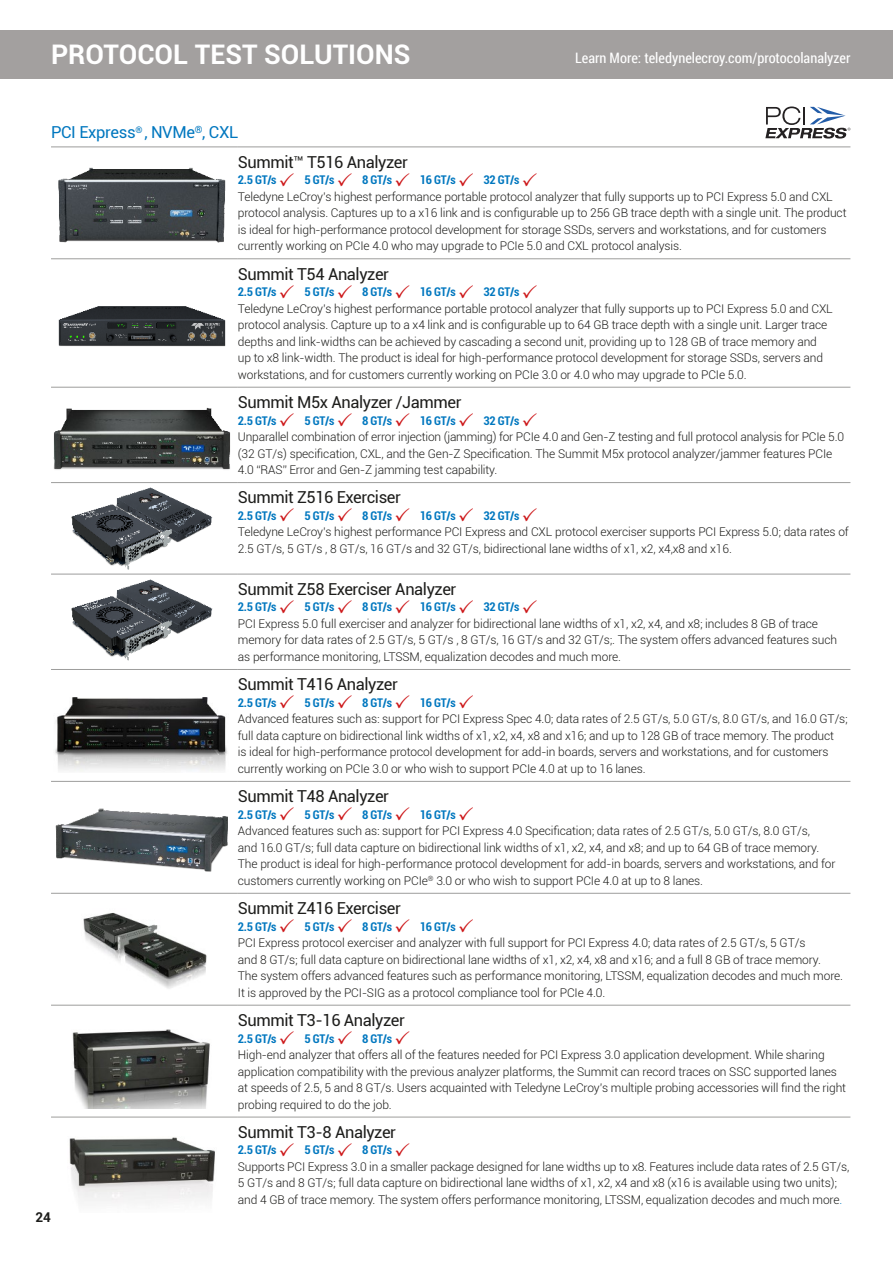
<style>
.page{position:relative;width:893px;height:1263px;background:#fff}
.page>*{position:absolute;margin:0;border:0;box-sizing:border-box;transform-origin:0 0}
.t1{font:700 27px "Roboto";color:#fff}
.t2{font:16.5px "Roboto";letter-spacing:-.025em;color:#1d1d1b}
.t3{font:16.5px/29.4px "Roboto";letter-spacing:-.025em;color:#0077bf}
.t4{font:14.4px "Roboto Condensed";color:#fff}
.t5{font:700 13.5px "Roboto";color:#1d1d1b}
.t6{font:300 12px/16.5px "Roboto";letter-spacing:-.01em;color:#1d1d1b}
.t7{font:700 condensed 12px "Roboto";letter-spacing:-.025em;color:#0077bf}
.s1{color:#1d1d1b}
.s2{color:#0077bf}
</style>
<div class="page">
<div style="left:0;top:30px;width:893px;height:48px;background:#a3a09f"></div>
<hr style="left:51px;top:147px;width:187px;height:1px;background:#9d9d9c">
<hr style="left:238px;top:147px;width:612px;height:1px;background:#9d9d9c">
<hr style="left:51px;top:259px;width:187px;height:1px;background:#9d9d9c">
<hr style="left:238px;top:259px;width:612px;height:1px;background:#9d9d9c">
<hr style="left:51px;top:387px;width:187px;height:1px;background:#9d9d9c">
<hr style="left:238px;top:387px;width:612px;height:1px;background:#9d9d9c">
<hr style="left:51px;top:482px;width:187px;height:1px;background:#9d9d9c">
<hr style="left:238px;top:482px;width:612px;height:1px;background:#9d9d9c">
<hr style="left:51px;top:574px;width:187px;height:1px;background:#9d9d9c">
<hr style="left:238px;top:574px;width:612px;height:1px;background:#9d9d9c">
<hr style="left:51px;top:669px;width:187px;height:1px;background:#9d9d9c">
<hr style="left:238px;top:669px;width:612px;height:1px;background:#9d9d9c">
<hr style="left:51px;top:781px;width:187px;height:1px;background:#9d9d9c">
<hr style="left:238px;top:781px;width:612px;height:1px;background:#9d9d9c">
<hr style="left:51px;top:893px;width:187px;height:1px;background:#9d9d9c">
<hr style="left:238px;top:893px;width:612px;height:1px;background:#9d9d9c">
<hr style="left:51px;top:1005px;width:187px;height:1px;background:#9d9d9c">
<hr style="left:238px;top:1005px;width:612px;height:1px;background:#9d9d9c">
<hr style="left:51px;top:1117px;width:187px;height:1px;background:#9d9d9c">
<hr style="left:238px;top:1117px;width:612px;height:1px;background:#9d9d9c">
<img style="left:58px;top:167px;width:168px;height:76px">
<img style="left:58px;top:306px;width:168px;height:41px">
<img style="left:53px;top:407px;width:178px;height:63px">
<img style="left:71px;top:487px;width:142px;height:83px">
<img style="left:71px;top:579px;width:142px;height:82px">
<img style="left:55px;top:698px;width:172px;height:74px">
<img style="left:55px;top:808px;width:173px;height:64px">
<img style="left:83px;top:912px;width:124px;height:77px">
<img style="left:72px;top:1029px;width:138px;height:79px">
<img style="left:69px;top:1137px;width:146px;height:66px">
<svg style="left:765px;top:107px;width:85px;height:32px"></svg>
<h1 class="t1" style="left:51px;top:35px;width:361px">PROTOCOL TEST SOLUTIONS</h1>
<p class="t4" style="left:575px;top:48px;width:277px">Learn More: teledynelecroy.com/protocolanalyzer</p>
<h2 class="t3" style="left:238px;top:117px;width:171px;text-indent:-187px">PCI Express<sup>®</sup> , NVMe<sup>®</sup>, CXL<br><span class="s1">Summit™ T516 Analyzer</span></h2>
<p class="t7" style="left:238px;top:172px;width:40px">2.5 GT/s</p>
<p class="t7" style="left:304px;top:172px;width:31px">5 GT/s</p>
<p class="t7" style="left:362px;top:172px;width:31px">8 GT/s</p>
<p class="t7" style="left:420px;top:172px;width:37px">16 GT/s</p>
<p class="t7" style="left:484px;top:172px;width:37px">32 GT/s</p>
<p class="t6" style="left:238px;top:188px;width:610px">Teledyne LeCroy’s highest performance portable protocol analyzer that fully supports up to PCI Express 5.0 and CXL protocol analysis. Captures up to a x16 link and is configurable up to 256 GB trace depth with a single unit. The product is ideal for high-performance protocol development for storage SSDs, servers and workstations, and for customers currently working on PCIe 4.0 who may upgrade to PCIe 5.0 and CXL protocol analysis.</p>
<h2 class="t2" style="left:238px;top:262px;width:153px">Summit T54 Analyzer</h2>
<p class="t7" style="left:238px;top:283px;width:40px">2.5 GT/s</p>
<p class="t7" style="left:304px;top:283px;width:31px">5 GT/s</p>
<p class="t7" style="left:362px;top:283px;width:31px">8 GT/s</p>
<p class="t7" style="left:420px;top:283px;width:37px">16 GT/s</p>
<p class="t7" style="left:484px;top:283px;width:37px">32 GT/s</p>
<p class="t6" style="left:238px;top:300px;width:596px">Teledyne LeCroy’s highest performance portable protocol analyzer that fully supports up to PCI Express 5.0 and CXL protocol analysis. Capture up to a x4 link and is configurable up to 64 GB trace depth with a single unit. Larger trace depths and link-widths can be achieved by cascading a second unit, providing up to 128 GB of trace memory and up to x8 link-width. The product is ideal for high-performance protocol development for storage SSDs, servers and workstations, and for customers currently working on PCIe 3.0 or 4.0 who may upgrade to PCIe 5.0.</p>
<h2 class="t2" style="left:238px;top:391px;width:225px">Summit M5x Analyzer /Jammer</h2>
<p class="t7" style="left:238px;top:412px;width:40px">2.5 GT/s</p>
<p class="t7" style="left:304px;top:412px;width:31px">5 GT/s</p>
<p class="t7" style="left:362px;top:412px;width:31px">8 GT/s</p>
<p class="t7" style="left:420px;top:412px;width:37px">16 GT/s</p>
<p class="t7" style="left:484px;top:412px;width:37px">32 GT/s</p>
<p class="t6" style="left:238px;top:428px;width:608px">Unparallel combination of error injection (jamming) for PCIe 4.0 and Gen-Z testing and full protocol analysis for PCIe 5.0 (32 GT/s) specification, CXL, and the Gen-Z Specification. The Summit M5x protocol analyzer/jammer features PCIe<br>4.0 “RAS” Error and Gen-Z jamming test capability.</p>
<h2 class="t2" style="left:238px;top:486px;width:165px">Summit Z516 Exerciser</h2>
<p class="t7" style="left:238px;top:507px;width:40px">2.5 GT/s</p>
<p class="t7" style="left:304px;top:507px;width:31px">5 GT/s</p>
<p class="t7" style="left:362px;top:507px;width:31px">8 GT/s</p>
<p class="t7" style="left:420px;top:507px;width:37px">16 GT/s</p>
<p class="t7" style="left:484px;top:507px;width:37px">32 GT/s</p>
<p class="t6" style="left:238px;top:523px;width:612px">Teledyne LeCroy’s highest performance PCI Express and CXL protocol exerciser supports PCI Express 5.0; data rates of<br>2.5 GT/s, 5 GT/s , 8 GT/s, 16 GT/s and 32 GT/s, bidirectional lane widths of x1, x2, x4,x8 and x16.</p>
<h2 class="t2" style="left:238px;top:577px;width:220px">Summit Z58 Exerciser Analyzer</h2>
<p class="t7" style="left:238px;top:599px;width:40px">2.5 GT/s</p>
<p class="t7" style="left:304px;top:599px;width:31px">5 GT/s</p>
<p class="t7" style="left:362px;top:599px;width:31px">8 GT/s</p>
<p class="t7" style="left:420px;top:599px;width:37px">16 GT/s</p>
<p class="t7" style="left:484px;top:599px;width:37px">32 GT/s</p>
<p class="t6" style="left:238px;top:615px;width:601px">PCI Express 5.0 full exerciser and analyzer for bidirectional lane widths of x1, x2, x4, and x8; includes 8 GB of trace memory for data rates of 2.5 GT/s, 5 GT/s , 8 GT/s, 16 GT/s and 32 GT/s;. The system offers advanced features such as performance monitoring, LTSSM, equalization decodes and much more.</p>
<h2 class="t2" style="left:238px;top:673px;width:162px">Summit T416 Analyzer</h2>
<p class="t7" style="left:238px;top:694px;width:40px">2.5 GT/s</p>
<p class="t7" style="left:304px;top:694px;width:31px">5 GT/s</p>
<p class="t7" style="left:362px;top:694px;width:31px">8 GT/s</p>
<p class="t7" style="left:420px;top:694px;width:37px">16 GT/s</p>
<p class="t6" style="left:238px;top:710px;width:611px">Advanced features such as: support for PCI Express Spec 4.0; data rates of 2.5 GT/s, 5.0 GT/s, 8.0 GT/s, and 16.0 GT/s; full data capture on bidirectional link widths of x1, x2, x4, x8 and x16; and up to 128 GB of trace memory. The product<br>is ideal for high-performance protocol development for add-in boards, servers and workstations, and for customers currently working on PCIe 3.0 or who wish to support PCIe 4.0 at up to 16 lanes.</p>
<h2 class="t2" style="left:238px;top:785px;width:153px">Summit T48 Analyzer</h2>
<p class="t7" style="left:238px;top:806px;width:40px">2.5 GT/s</p>
<p class="t7" style="left:304px;top:806px;width:31px">5 GT/s</p>
<p class="t7" style="left:362px;top:806px;width:31px">8 GT/s</p>
<p class="t7" style="left:420px;top:806px;width:37px">16 GT/s</p>
<p class="t6" style="left:238px;top:822px;width:599px">Advanced features such as: support for PCI Express 4.0 Specification; data rates of 2.5 GT/s, 5.0 GT/s, 8.0 GT/s,<br>and 16.0 GT/s; full data capture on bidirectional link widths of x1, x2, x4, and x8; and up to 64 GB of trace memory.<br>The product is ideal for high-performance protocol development for add-in boards, servers and workstations, and for customers currently working on PCIe<sup>®</sup> 3.0 or who wish to support PCIe 4.0 at up to 8 lanes.</p>
<h2 class="t2" style="left:238px;top:897px;width:165px">Summit Z416 Exerciser</h2>
<p class="t7" style="left:238px;top:918px;width:40px">2.5 GT/s</p>
<p class="t7" style="left:304px;top:918px;width:31px">5 GT/s</p>
<p class="t7" style="left:362px;top:918px;width:31px">8 GT/s</p>
<p class="t7" style="left:420px;top:918px;width:37px">16 GT/s</p>
<p class="t6" style="left:238px;top:934px;width:607px">PCI Express protocol exerciser and analyzer with full support for PCI Express 4.0; data rates of 2.5 GT/s, 5 GT/s<br>and 8 GT/s; full data capture on bidirectional lane widths of x1, x2, x4, x8 and x16; and a full 8 GB of trace memory.<br>The system offers advanced features such as performance monitoring, LTSSM, equalization decodes and much more.<br>It is approved by the PCI-SIG as a protocol compliance tool for PCIe 4.0.</p>
<h2 class="t2" style="left:238px;top:1009px;width:169px">Summit T3-16 Analyzer</h2>
<p class="t7" style="left:238px;top:1030px;width:40px">2.5 GT/s</p>
<p class="t7" style="left:304px;top:1030px;width:31px">5 GT/s</p>
<p class="t7" style="left:362px;top:1030px;width:31px">8 GT/s</p>
<p class="t6" style="left:238px;top:1046px;width:610px">High-end analyzer that offers all of the features needed for PCI Express 3.0 application development. While sharing application compatibility with the previous analyzer platforms, the Summit can record traces on SSC supported lanes at speeds of 2.5, 5 and 8 GT/s. Users acquainted with Teledyne LeCroy’s multiple probing accessories will find the right probing required to do the job.</p>
<h2 class="t2" style="left:238px;top:1120px;width:160px">Summit T3-8 Analyzer</h2>
<p class="t7" style="left:238px;top:1142px;width:40px">2.5 GT/s</p>
<p class="t7" style="left:304px;top:1142px;width:31px">5 GT/s</p>
<p class="t7" style="left:362px;top:1142px;width:31px">8 GT/s</p>
<p class="t6" style="left:238px;top:1158px;width:613px">Supports PCI Express 3.0 in a smaller package designed for lane widths up to x8. Features include data rates of 2.5 GT/s,<br>5 GT/s and 8 GT/s; full data capture on bidirectional lane widths of x1, x2, x4 and x8 (x16 is available using two units); and 4 GB of trace memory. The system offers performance monitoring, LTSSM, equalization decodes and much more<span class="s2">.</span></p>
<p class="t5" style="left:36px;top:1208px;width:17px">24</p>
</div>
